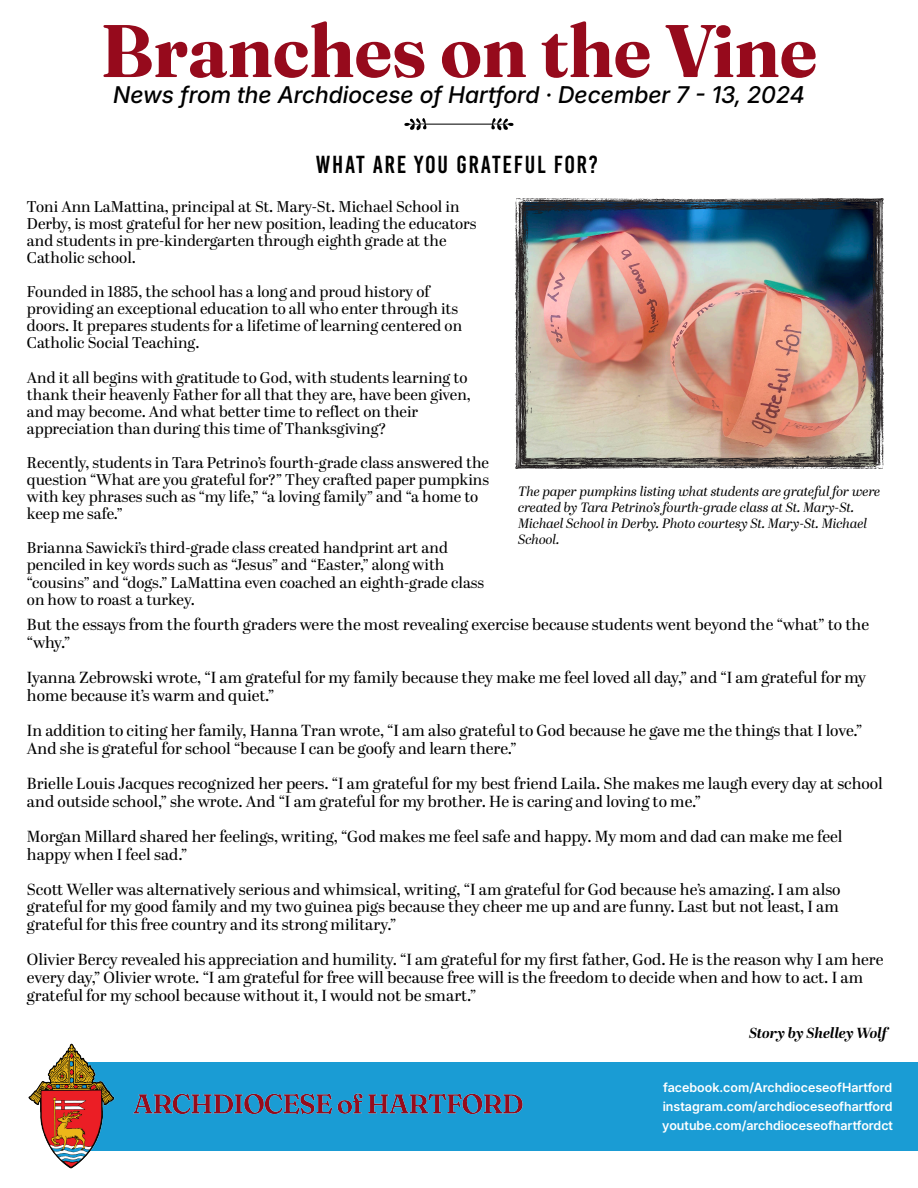
<style>
.page{position:relative;width:918px;height:1188px;background:#fff}
.page>*{position:absolute;margin:0;border:0;box-sizing:border-box;transform-origin:0 0}
.t1{font:700 74.25px "Fraunces 72 pt";color:#960a1c}
.t2{font:24.6px "Bebas Kai";letter-spacing:.075em;color:#000}
.t3{font:italic 500 23.1px "Inter 18 pt";color:#000}
.t4{font:16.05px/17.7px "Abril Display";color:#000}
.t5{font:15.6px/17.1px "Abril Display";color:#000}
.t6{font:italic 700 14.55px "Abril Display";letter-spacing:-.005em;color:#000}
.t7{font:italic 13.5px/16.2px "Abril Display";color:#000}
.t8{font:600 12.6px/19.2px "Inter 18 pt";color:#fff;text-align:justify}
</style>
<div class="page">
<div style="left:57px;top:1063px;width:861px;height:88px;background:#1a9cd4"></div>
<img style="left:404px;top:118px;width:110px;height:13px">
<img style="left:28px;top:1043px;width:501px;height:126px">
<img style="left:516px;top:198px;width:367px;height:271px">
<h1 class="t1" style="left:100px;top:-5px;width:718px">Branches on the Vine</h1>
<h3 class="t3" style="left:113px;top:77px;width:693px">News from the Archdiocese of Hartford · December 7 - 13, 2024</h3>
<h2 class="t2" style="left:316px;top:151px;width:284px">WHAT ARE YOU GRATEFUL FOR?</h2>
<p class="t5" style="left:27px;top:199px;width:451px">Toni Ann LaMattina, principal at St. Mary-St. Michael School in Derby, is most grateful for her new position, leading the educators and students in pre-kindergarten through eighth grade at the Catholic school.</p>
<p class="t5" style="left:27px;top:284px;width:437px">Founded in 1885, the school has a long and proud history of providing an exceptional education to all who enter through its doors. It prepares students for a lifetime of learning centered on Catholic Social Teaching.</p>
<p class="t5" style="left:27px;top:370px;width:445px">And it all begins with gratitude to God, with students learning to thank their heavenly Father for all that they are, have been given, and may become. And what better time to reflect on their appreciation than during this time of Thanksgiving?</p>
<p class="t5" style="left:27px;top:455px;width:464px">Recently, students in Tara Petrino’s fourth-grade class answered the question “What are you grateful for?” They crafted paper pumpkins with key phrases such as “my life,” “a loving family” and “a home to keep me safe.”</p>
<p class="t5" style="left:27px;top:540px;width:459px">Brianna Sawicki’s third-grade class created handprint art and penciled in key words such as “Jesus” and “Easter,” along with “cousins” and “dogs.” LaMattina even coached an eighth-grade class on how to roast a turkey.</p>
<p class="t4" style="left:27px;top:617px;width:844px">But the essays from the fourth graders were the most revealing exercise because students went beyond the “what” to the “why.”</p>
<p class="t4" style="left:27px;top:670px;width:841px">Iyanna Zebrowski wrote, “I am grateful for my family because they make me feel loved all day,” and “I am grateful for my home because it’s warm and quiet.”</p>
<p class="t4" style="left:27px;top:723px;width:837px">In addition to citing her family, Hanna Tran wrote, “I am also grateful to God because he gave me the things that I love.”<br>And she is grateful for school “because I can be goofy and learn there.”</p>
<p class="t4" style="left:27px;top:776px;width:858px">Brielle Louis Jacques recognized her peers. “I am grateful for my best friend Laila. She makes me laugh every day at school and outside school,” she wrote. And “I am grateful for my brother. He is caring and loving to me.”</p>
<p class="t4" style="left:27px;top:828px;width:817px">Morgan Millard shared her feelings, writing, “God makes me feel safe and happy. My mom and dad can make me feel happy when I feel sad.”</p>
<p class="t4" style="left:27px;top:881px;width:815px;text-align:justify">Scott Weller was alternatively serious and whimsical, writing, “I am grateful for God because he’s amazing. I am also grateful for my good family and my two guinea pigs because they cheer me up and are funny. Last but not least, I am grateful for this free country and its strong military.”</p>
<p class="t4" style="left:27px;top:952px;width:858px">Olivier Bercy revealed his appreciation and humility. “I am grateful for my first father, God. He is the reason why I am here every day,” Olivier wrote. “I am grateful for free will because free will is the freedom to decide when and how to act. I am grateful for my school because without it, I would not be smart.”</p>
<p class="t6" style="left:749px;top:1022px;width:139px">Story by Shelley Wolf</p>
<p class="t7" style="left:518px;top:484px;width:364px">The paper pumpkins listing what students are grateful for were created by Tara Petrino’s fourth-grade class at St. Mary-St.<br>Michael School in Derby. Photo courtesy St. Mary-St. Michael School.</p>
<p class="t8" style="left:662px;top:1077px;width:232px">facebook.com/ArchdioceseofHartford instagram.com/archdioceseofhartford youtube.com/archdioceseofhartfordct</p>
</div>
